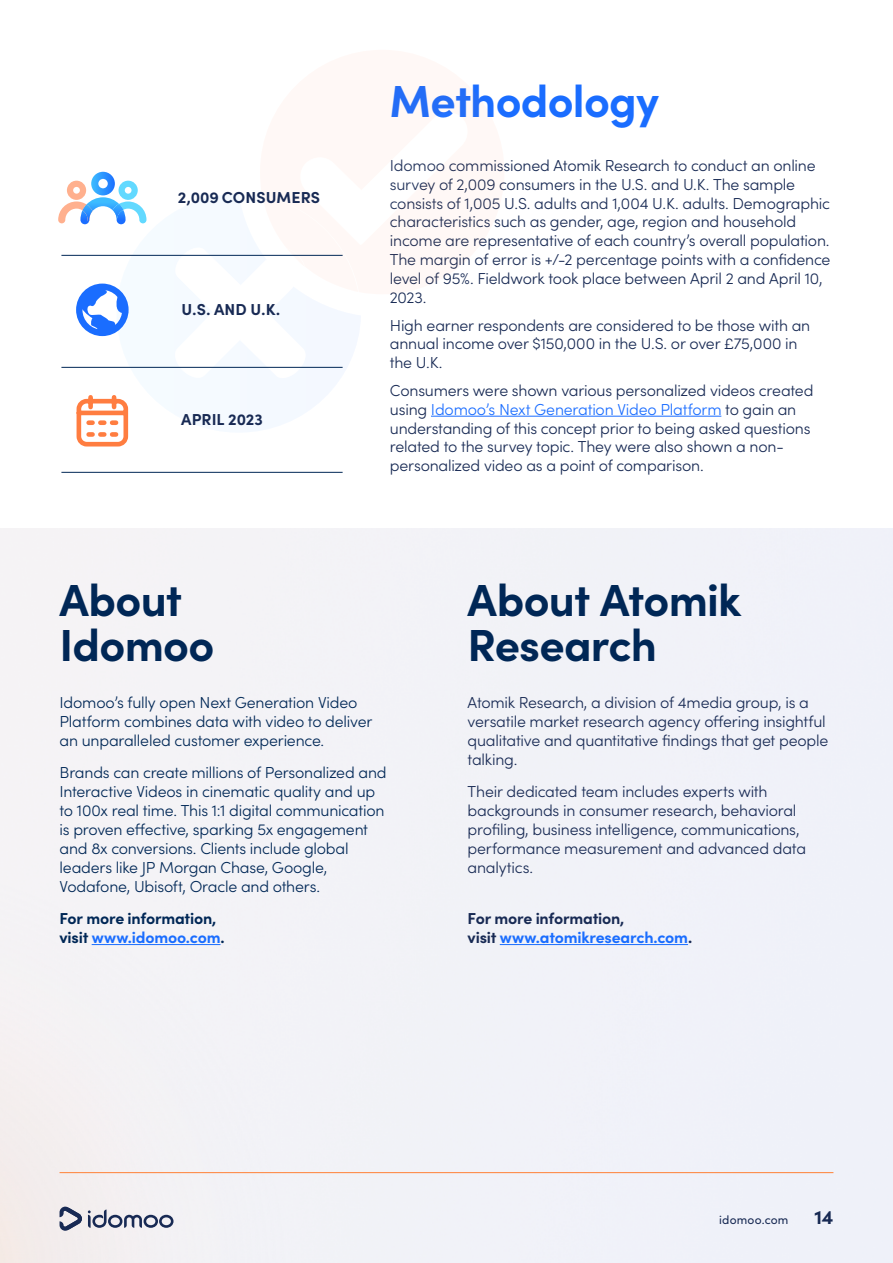
<style>
.page{position:relative;width:893px;height:1263px;background:#fff}
.page>*{position:absolute;margin:0;border:0;box-sizing:border-box;transform-origin:0 0}
.t1{font:700 45px/45px "Sofia Pro";letter-spacing:-.02em;color:#002756}
.t2{font:700 45px "Sofia Pro";letter-spacing:-.015em;color:#1a6dff}
.t3{font:700 19.5px "Sofia Pro";color:#172953}
.t4{font:300 15.9px/18.9px "Sofia Pro";letter-spacing:-.015em;color:#182a54}
.t5{font:300 15.9px/19px "Sofia Pro";letter-spacing:-.015em;color:#002756}
.t6{font:700 15.9px/19px "Sofia Pro";letter-spacing:-.01em;color:#182a54}
.t7{font:700 15.9px/19px "Sofia Pro";letter-spacing:-.01em;color:#002756}
.t8{font:12px "Sofia Pro";letter-spacing:.015em;color:#172953}
.s1{color:#1a6dff}
</style>
<div class="page">
<hr style="left:431px;top:416px;width:290px;height:1px;background:#1a6dff">
<svg style="left:117px;top:216px;width:222px;height:216px"></svg>
<svg style="left:173px;top:216px;width:187px;height:164px"></svg>
<hr style="left:61px;top:367px;width:282px;height:1px;background:#002756">
<hr style="left:61px;top:255px;width:282px;height:1px;background:#002756">
<hr style="left:61px;top:472px;width:282px;height:1px;background:#002756">
<svg style="left:79px;top:286px;width:50px;height:46px"></svg>
<div style="left:76px;top:284px;width:53px;height:52px;border:6px solid #1a6dff;border-radius:50%"></div>
<svg style="left:58px;top:172px;width:88px;height:52px"></svg>
<hr style="left:92px;top:944px;width:128px;height:1px;background:#1a6dff">
<hr style="left:500px;top:944px;width:188px;height:1px;background:#1a6dff">
<svg style="left:76px;top:393px;width:54px;height:54px"></svg>
<svg style="left:60px;top:1206px;width:22px;height:25px"></svg>
<svg style="left:88px;top:1209px;width:86px;height:19px"></svg>
<hr style="left:60px;top:1172px;width:773px;height:1px;background:#ff8136">
<p class="t6" style="left:178px;top:187px;width:144px">2,009 CONSUMERS</p>
<p class="t6" style="left:182px;top:299px;width:100px">U.S. AND U.K.</p>
<p class="t6" style="left:181px;top:409px;width:83px">APRIL 2023</p>
<h1 class="t2" style="left:389px;top:67px;width:271px">Methodology</h1>
<p class="t4" style="left:390px;top:155px;width:442px">Idomoo commissioned Atomik Research to conduct an online survey of 2,009 consumers in the U.S. and U.K. The sample consists of 1,005 U.S. adults and 1,004 U.K. adults. Demographic characteristics such as gender, age, region and household income are representative of each country’s overall population.<br>The margin of error is +/-2 percentage points with a confidence level of 95%. Fieldwork took place between April 2 and April 10, 2023.</p>
<p class="t4" style="left:390px;top:315px;width:422px">High earner respondents are considered to be those with an annual income over $150,000 in the U.S. or over £75,000 in the U.K.</p>
<p class="t4" style="left:390px;top:380px;width:425px">Consumers were shown various personalized videos created using <span class="s1">Idomoo’s Next Generation Video Platform</span> to gain an understanding of this concept prior to being asked questions related to the survey topic. They were also shown a non&shy;personalized video as a point of comparison.</p>
<h1 class="t1" style="left:60px;top:574px;width:156px">About<br>Idomoo</h1>
<h1 class="t1" style="left:468px;top:574px;width:275px">About Atomik<br>Research</h1>
<p class="t5" style="left:60px;top:691px;width:314px">Idomoo’s fully open Next Generation Video<br>Platform combines data with video to deliver an unparalleled customer experience.</p>
<p class="t5" style="left:60px;top:761px;width:329px">Brands can create millions of Personalized and Interactive Videos in cinematic quality and up to 100x real time. This 1:1 digital communication is proven effective, sparking 5x engagement and 8x conversions. Clients include global leaders like JP Morgan Chase, Google, Vodafone, Ubisoft, Oracle and others.</p>
<p class="t7" style="left:60px;top:907px;width:167px">For more information, visit <span class="s1">www.idomoo.com</span>.</p>
<p class="t4" style="left:468px;top:691px;width:362px">Atomik Research, a division of 4media group, is a versatile market research agency offering insightful qualitative and quantitative findings that get people talking.</p>
<p class="t4" style="left:468px;top:781px;width:340px">Their dedicated team includes experts with backgrounds in consumer research, behavioral profiling, business intelligence, communications, performance measurement and advanced data analytics.</p>
<p class="t6" style="left:468px;top:907px;width:226px">For more information,<br>visit <span class="s1">www.atomikresearch.com</span>.</p>
<p class="t8" style="left:719px;top:1211px;width:71px">idomoo.com</p>
<p class="t3" style="left:815px;top:1202px;width:20px">14</p>
</div>
